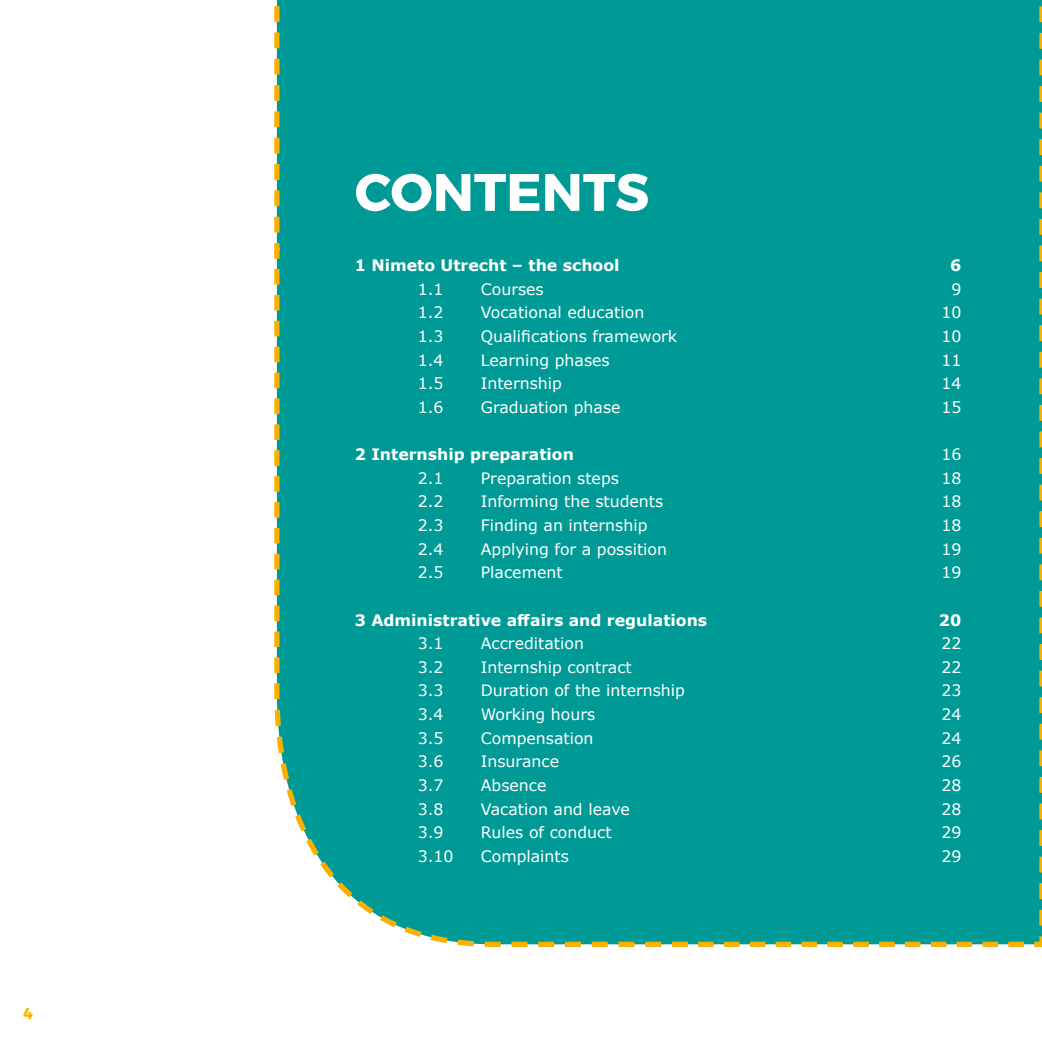
<style>
.page{position:relative;width:1042px;height:1042px;background:#fff}
.page>*{position:absolute;margin:0;border:0;box-sizing:border-box;transform-origin:0 0}
.t1{font:700 52.5px "Montserrat";color:#fff}
.t2{font:15.75px "Verdana";color:#fff}
.t3{font:700 15.75px "Verdana";color:#fff}
.t4{font:700 15.75px "Montserrat";color:#f9b000}
</style>
<div class="page">
<div style="left:274px;top:0;width:768px;height:947px;background:#009a96"></div>
<p class="t4" style="left:23px;top:1000px;width:11px">4</p>
<h1 class="t1" style="left:355px;top:149px;width:296px">CONTENTS</h1>
<p class="t3" style="left:355px;top:254px;width:266px">1 Nimeto Utrecht – the school</p>
<p class="t3" style="left:950px;top:254px;width:13px">6</p>
<p class="t2" style="left:418px;top:278px;width:27px">1.1</p>
<p class="t2" style="left:481px;top:278px;width:65px">Courses</p>
<p class="t2" style="left:951px;top:278px;width:12px">9</p>
<p class="t2" style="left:418px;top:302px;width:27px">1.2</p>
<p class="t2" style="left:481px;top:302px;width:165px">Vocational education</p>
<p class="t2" style="left:941px;top:302px;width:22px">10</p>
<p class="t2" style="left:418px;top:325px;width:27px">1.3</p>
<p class="t2" style="left:481px;top:325px;width:198px">Qualifications framework</p>
<p class="t2" style="left:941px;top:325px;width:22px">10</p>
<p class="t2" style="left:418px;top:349px;width:27px">1.4</p>
<p class="t2" style="left:481px;top:349px;width:131px">Learning phases</p>
<p class="t2" style="left:941px;top:349px;width:22px">11</p>
<p class="t2" style="left:418px;top:373px;width:27px">1.5</p>
<p class="t2" style="left:481px;top:373px;width:83px">Internship</p>
<p class="t2" style="left:941px;top:373px;width:22px">14</p>
<p class="t2" style="left:418px;top:396px;width:27px">1.6</p>
<p class="t2" style="left:481px;top:396px;width:141px">Graduation phase</p>
<p class="t2" style="left:941px;top:396px;width:22px">15</p>
<p class="t3" style="left:355px;top:443px;width:221px">2 Internship preparation</p>
<p class="t2" style="left:941px;top:443px;width:22px">16</p>
<p class="t2" style="left:418px;top:467px;width:27px">2.1</p>
<p class="t2" style="left:481px;top:467px;width:140px">Preparation steps</p>
<p class="t2" style="left:941px;top:467px;width:22px">18</p>
<p class="t2" style="left:418px;top:491px;width:27px">2.2</p>
<p class="t2" style="left:481px;top:491px;width:184px">Informing the students</p>
<p class="t2" style="left:941px;top:491px;width:22px">18</p>
<p class="t2" style="left:418px;top:514px;width:27px">2.3</p>
<p class="t2" style="left:481px;top:514px;width:168px">Finding an internship</p>
<p class="t2" style="left:941px;top:514px;width:22px">18</p>
<p class="t2" style="left:418px;top:538px;width:27px">2.4</p>
<p class="t2" style="left:481px;top:538px;width:188px">Applying for a possition</p>
<p class="t2" style="left:941px;top:538px;width:22px">19</p>
<p class="t2" style="left:418px;top:562px;width:27px">2.5</p>
<p class="t2" style="left:481px;top:562px;width:83px">Placement</p>
<p class="t2" style="left:941px;top:562px;width:22px">19</p>
<p class="t3" style="left:355px;top:608px;width:354px">3 Administrative affairs and regulations</p>
<p class="t3" style="left:939px;top:608px;width:24px">20</p>
<p class="t2" style="left:418px;top:632px;width:27px">3.1</p>
<p class="t2" style="left:481px;top:632px;width:105px">Accreditation</p>
<p class="t2" style="left:941px;top:632px;width:22px">22</p>
<p class="t2" style="left:418px;top:656px;width:27px">3.2</p>
<p class="t2" style="left:481px;top:656px;width:152px">Internship contract</p>
<p class="t2" style="left:941px;top:656px;width:22px">22</p>
<p class="t2" style="left:418px;top:680px;width:27px">3.3</p>
<p class="t2" style="left:481px;top:680px;width:206px">Duration of the internship</p>
<p class="t2" style="left:941px;top:680px;width:22px">23</p>
<p class="t2" style="left:418px;top:703px;width:27px">3.4</p>
<p class="t2" style="left:481px;top:703px;width:116px">Working hours</p>
<p class="t2" style="left:941px;top:703px;width:22px">24</p>
<p class="t2" style="left:418px;top:727px;width:27px">3.5</p>
<p class="t2" style="left:481px;top:727px;width:114px">Compensation</p>
<p class="t2" style="left:941px;top:727px;width:22px">24</p>
<p class="t2" style="left:418px;top:751px;width:27px">3.6</p>
<p class="t2" style="left:481px;top:751px;width:80px">Insurance</p>
<p class="t2" style="left:941px;top:751px;width:22px">26</p>
<p class="t2" style="left:418px;top:774px;width:27px">3.7</p>
<p class="t2" style="left:481px;top:774px;width:67px">Absence</p>
<p class="t2" style="left:941px;top:774px;width:22px">28</p>
<p class="t2" style="left:418px;top:798px;width:27px">3.8</p>
<p class="t2" style="left:481px;top:798px;width:151px">Vacation and leave</p>
<p class="t2" style="left:941px;top:798px;width:22px">28</p>
<p class="t2" style="left:418px;top:821px;width:27px">3.9</p>
<p class="t2" style="left:481px;top:821px;width:132px">Rules of conduct</p>
<p class="t2" style="left:941px;top:821px;width:22px">29</p>
<p class="t2" style="left:418px;top:845px;width:37px">3.10</p>
<p class="t2" style="left:481px;top:845px;width:90px">Complaints</p>
<p class="t2" style="left:941px;top:845px;width:22px">29</p>
</div>
